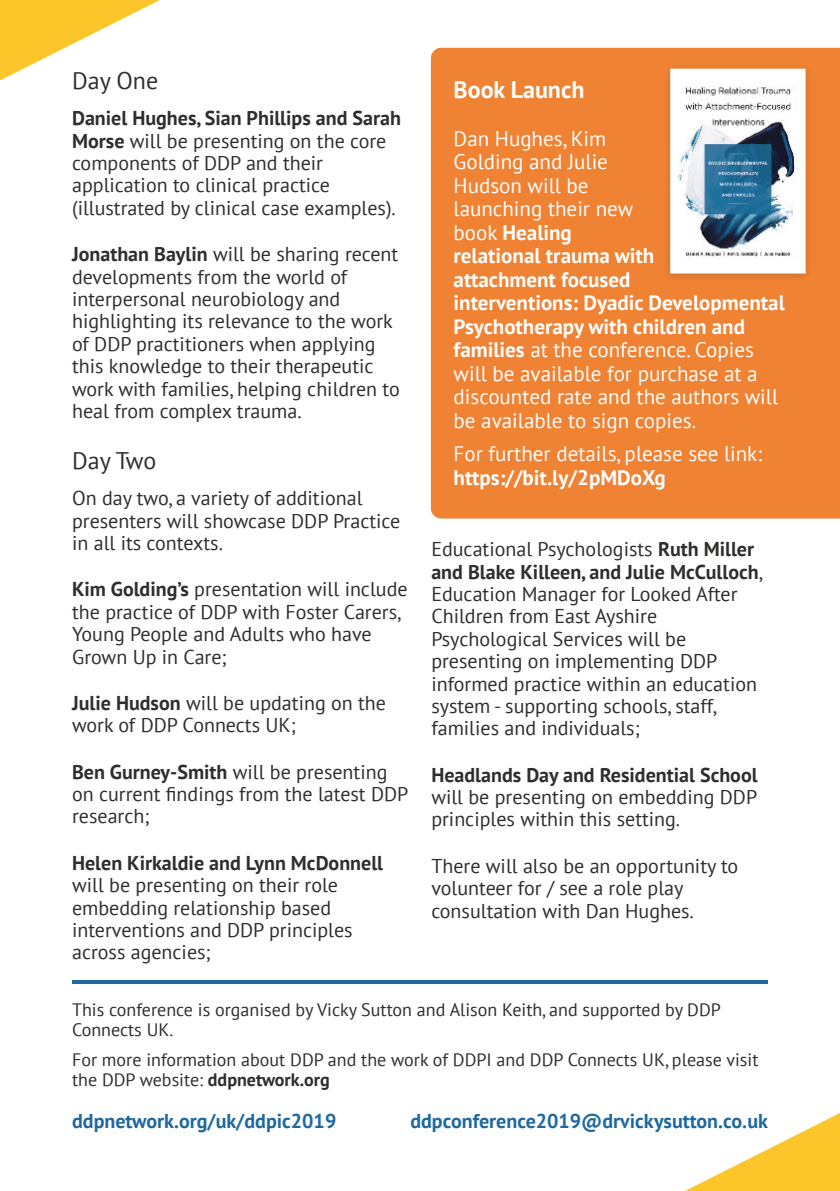
<style>
.page{position:relative;width:840px;height:1191px;background:#fff}
.page>*{position:absolute;margin:0;border:0;box-sizing:border-box;transform-origin:0 0}
.t1{font:24px "PT Sans";color:#2e2e2d}
.t2{font:700 24px "PT Sans";color:#fff}
.t3{font:21px/23.4px "PT Sans";color:#fff}
.t4{font:700 21px "PT Sans";color:#fff}
.t5{font:20px/22.4px "PT Sans";color:#2e2e2d}
.t6{font:700 20px "PT Sans";color:#1f689f}
.t7{font:700 20px "PT Sans";color:#2e2e2d}
.t8{font:18px/20.2px "PT Sans";color:#2e2e2d}
.s1{font-weight:700}
</style>
<div class="page">
<div style="left:430px;top:48px;width:409px;height:470px;background:#f08233"></div>
<img style="left:662px;top:63px;width:150px;height:219px">
<img style="left:678px;top:77px;width:118px;height:188px">
<svg style="left:685px;top:1113px;width:154px;height:78px"></svg>
<svg style="left:0;top:0;width:160px;height:81px"></svg>
<hr style="left:72px;top:980px;width:695px;height:3px;background:#1f689f">
<p class="t1" style="left:72px;top:71px;width:88px">Day One</p>
<p class="t5" style="left:72px;top:109px;width:330px"><span class="s1">Daniel Hughes, Sian Phillips and Sarah Morse</span> will be presenting on the core components of DDP and their application to clinical practice (illustrated by clinical case examples).</p>
<p class="t5" style="left:72px;top:245px;width:329px"><span class="s1">Jonathan Baylin</span> will be sharing recent developments from the world of interpersonal neurobiology and highlighting its relevance to the work of DDP practitioners when applying this knowledge to their therapeutic work with families, helping children to heal from complex trauma.</p>
<p class="t1" style="left:72px;top:451px;width:86px">Day Two</p>
<p class="t5" style="left:72px;top:489px;width:329px">On day two, a variety of additional presenters will showcase DDP Practice in all its contexts.</p>
<p class="t5" style="left:72px;top:580px;width:337px"><span class="s1">Kim Golding’s</span> presentation will include the practice of DDP with Foster Carers,<br>Young People and Adults who have<br>Grown Up in Care;</p>
<p class="t5" style="left:72px;top:693px;width:315px"><span class="s1">Julie Hudson</span> will be updating on the work of DDP Connects UK;</p>
<p class="t5" style="left:72px;top:762px;width:338px"><span class="s1">Ben Gurney-Smith</span> will be presenting on current findings from the latest DDP research;</p>
<p class="t7" style="left:72px;top:855px;width:312px">Helen Kirkaldie and Lynn McDonnell</p>
<p class="t5" style="left:72px;top:876px;width:282px">will be presenting on their role embedding relationship based interventions and DDP principles across agencies;</p>
<p class="t2" style="left:453px;top:80px;width:132px">Book Launch</p>
<p class="t3" style="left:453px;top:129px;width:332px">Dan Hughes, Kim<br>Golding and Julie<br>Hudson will be<br>launching their new<br>book <span class="s1">Healing<br>relational trauma with<br>attachment focused<br>interventions: Dyadic Developmental<br>Psychotherapy with children and families</span> at the conference. Copies will be available for purchase at a discounted rate and the authors will be available to sign copies.</p>
<p class="t3" style="left:453px;top:444px;width:310px">For further details, please see link:</p>
<p class="t4" style="left:453px;top:469px;width:213px">https://bit.ly/2pMDoXg</p>
<p class="t5" style="left:431px;top:540px;width:332px">Educational Psychologists <span class="s1">Ruth Miller and Blake Killeen, and Julie McCulloch</span>, Education Manager for Looked After Children from East Ayshire Psychological Services will be presenting on implementing DDP informed practice within an education system - supporting schools, staff, families and individuals;</p>
<p class="t7" style="left:431px;top:766px;width:327px">Headlands Day and Residential School</p>
<p class="t5" style="left:431px;top:788px;width:327px">will be presenting on embedding DDP principles within this setting.</p>
<p class="t5" style="left:431px;top:856px;width:308px">There will also be an opportunity to volunteer for / see a role play consultation with Dan Hughes.</p>
<p class="t8" style="left:72px;top:1001px;width:650px">This conference is organised by Vicky Sutton and Alison Keith, and supported by DDP<br>Connects UK.</p>
<p class="t8" style="left:72px;top:1051px;width:687px">For more information about DDP and the work of DDPI and DDP Connects UK, please visit the DDP website: <span class="s1">ddpnetwork.org</span></p>
<p class="t6" style="left:72px;top:1113px;width:265px">ddpnetwork.org/uk/ddpic2019</p>
<p class="t6" style="left:410px;top:1113px;width:359px">ddpconference2019@drvickysutton.co.uk</p>
</div>
